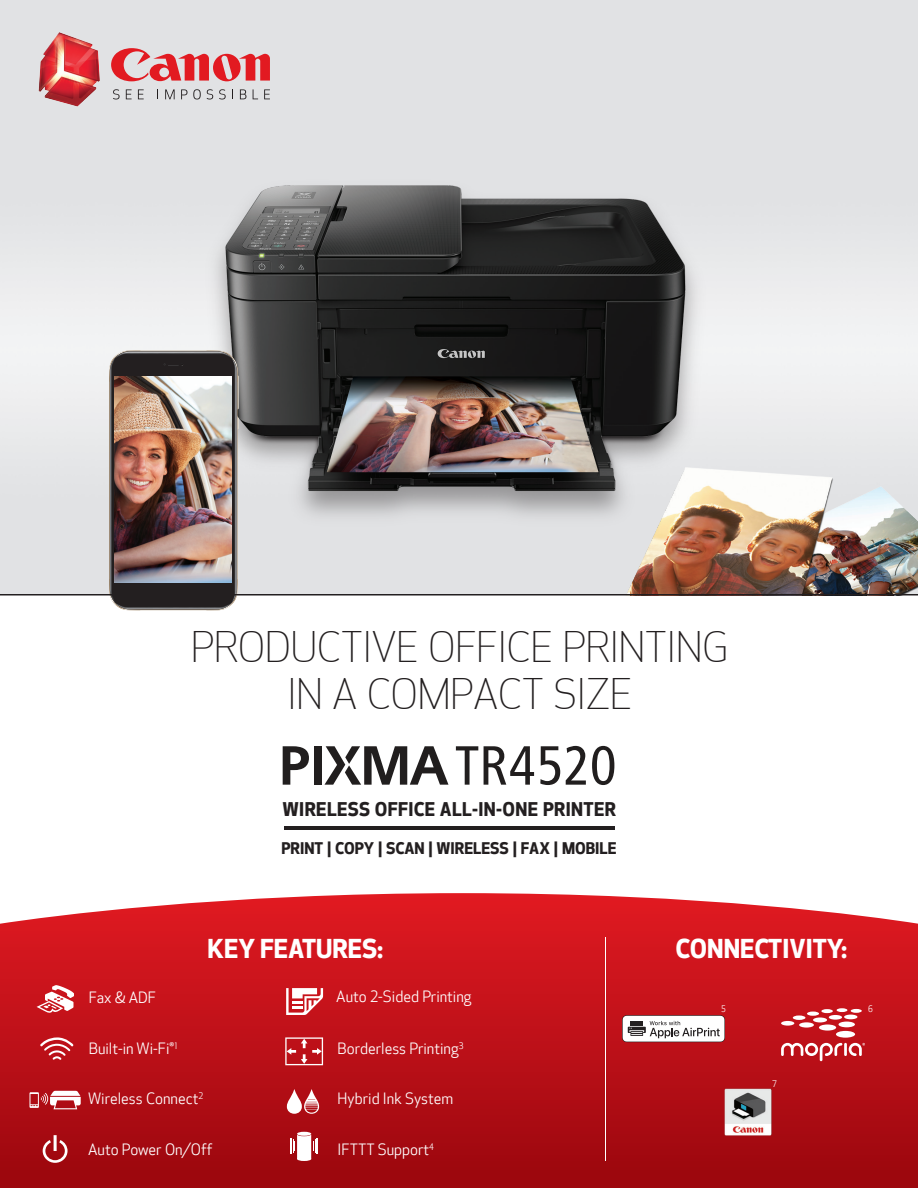
<style>
.page{position:relative;width:918px;height:1188px;background:#fff}
.page>*{position:absolute;margin:0;border:0;box-sizing:border-box;transform-origin:0 0}
.WTB_Head{font:300 40.5px/46.5px "Optic Sans 101";color:#231f20;text-align:center}
.t1{font:700 25.5px "Optic Sans 401";color:#fff}
.t2{font:700 18.6px "Optic Sans 401";letter-spacing:.02em;color:#231f20}
.Disclaimers{font:700 15.75px "Optic Sans 401";color:#231f20}
.t3{font:15px "Optic Sans 201";color:#fff}
.t4{font:8.7px "Optic Sans 201";color:#fff}
</style>
<div class="page">
<svg style="left:0;top:893px;width:918px;height:295px;background:#bf1820"></svg>
<img style="left:27px;top:27px;width:68px;height:79px">
<img style="left:95px;top:0;width:722px;height:594px">
<svg style="left:109px;top:351px;width:130px;height:259px;background:#484343"></svg>
<img style="left:595px;top:244px;width:323px;height:350px">
<img style="left:115px;top:377px;width:117px;height:206px">
<hr style="left:0;top:594px;width:918px;height:2px;background:#231f20">
<hr style="left:284px;top:827px;width:330px;height:3px;background:#231f20">
<svg style="left:456px;top:746px;width:22px;height:39px"></svg>
<svg style="left:484px;top:746px;width:50px;height:39px"></svg>
<svg style="left:540px;top:746px;width:20px;height:39px"></svg>
<svg style="left:566px;top:746px;width:20px;height:39px"></svg>
<svg style="left:592px;top:746px;width:22px;height:39px"></svg>
<svg style="left:283px;top:746px;width:26px;height:39px"></svg>
<div style="left:314px;top:746px;width:7px;height:39px;background:#211e1e"></div>
<svg style="left:324px;top:746px;width:124px;height:39px"></svg>
<svg style="left:40px;top:1037px;width:33px;height:23px"></svg>
<svg style="left:37px;top:985px;width:37px;height:28px"></svg>
<svg style="left:43px;top:1135px;width:25px;height:28px"></svg>
<svg style="left:285px;top:1037px;width:38px;height:28px"></svg>
<svg style="left:287px;top:1089px;width:15px;height:25px"></svg>
<svg style="left:304px;top:1089px;width:15px;height:25px"></svg>
<svg style="left:30px;top:1091px;width:51px;height:18px"></svg>
<svg style="left:286px;top:988px;width:37px;height:27px"></svg>
<svg style="left:297px;top:1132px;width:14px;height:4px"></svg>
<svg style="left:297px;top:1157px;width:14px;height:4px"></svg>
<svg style="left:291px;top:1134px;width:27px;height:25px"></svg>
<svg style="left:781px;top:1043px;width:84px;height:18px"></svg>
<div style="left:836px;top:1031px;width:19px;height:7px;background:#fff;border-radius:50%"></div>
<div style="left:839px;top:1022px;width:16px;height:5px;background:#fff;border-radius:50%"></div>
<div style="left:819px;top:1025px;width:17px;height:6px;background:#fff;border-radius:50%"></div>
<svg style="left:799px;top:1022px;width:15px;height:6px"></svg>
<svg style="left:813px;top:1018px;width:14px;height:4px"></svg>
<svg style="left:821px;top:1009px;width:12px;height:4px"></svg>
<svg style="left:807px;top:1012px;width:12px;height:4px"></svg>
<div style="left:793px;top:1015px;width:12px;height:5px;background:#fff;border-radius:50%"></div>
<div style="left:781px;top:1021px;width:13px;height:5px;background:#fff;border-radius:50%"></div>
<div style="left:829px;top:1015px;width:13px;height:5px;background:#fff;border-radius:50%"></div>
<svg style="left:837px;top:1008px;width:10px;height:4px"></svg>
<hr style="left:844px;top:1015px;width:13px;height:4px;background:#fff;border-radius:50%">
<svg style="left:851px;top:1009px;width:11px;height:4px"></svg>
<img style="left:725px;top:1089px;width:47px;height:47px">
<svg style="left:622px;top:1015px;width:103px;height:27px"></svg>
<hr style="left:605px;top:937px;width:1px;height:224px;background:#fff">
<p class="WTB_Head" style="left:191px;top:626px;width:539px">PRODUCTIVE OFFICE PRINTING<br>IN A COMPACT SIZE</p>
<p class="t2" style="left:282px;top:798px;width:335px">WIRELESS OFFICE ALL-IN-ONE PRINTER</p>
<p class="Disclaimers" style="left:281px;top:839px;width:337px">PRINT | COPY | SCAN | WIRELESS | FAX | MOBILE</p>
<p class="t3" style="left:89px;top:989px;width:69px">Fax &amp; ADF</p>
<p class="t3" style="left:89px;top:1040px;width:90px">Built-in Wi-Fi®<sup>1</sup></p>
<p class="t1" style="left:208px;top:933px;width:177px">KEY FEATURES:</p>
<p class="t1" style="left:676px;top:933px;width:173px">CONNECTIVITY:</p>
<p class="t3" style="left:336px;top:989px;width:137px">Auto 2-Sided Printing</p>
<p class="t3" style="left:338px;top:1040px;width:127px">Borderless Printing<sup>3</sup></p>
<p class="t4" style="left:721px;top:1004px;width:6px">5</p>
<p class="t4" style="left:868px;top:1004px;width:6px">6</p>
<p class="t4" style="left:772px;top:1079px;width:6px">7</p>
<p class="t3" style="left:88px;top:1090px;width:117px">Wireless Connect<sup>2</sup></p>
<p class="t3" style="left:88px;top:1141px;width:126px">Auto Power On/Off</p>
<p class="t3" style="left:338px;top:1090px;width:117px">Hybrid Ink System</p>
<p class="t3" style="left:338px;top:1141px;width:98px">IFTTT Support<sup>4</sup></p>
</div>
